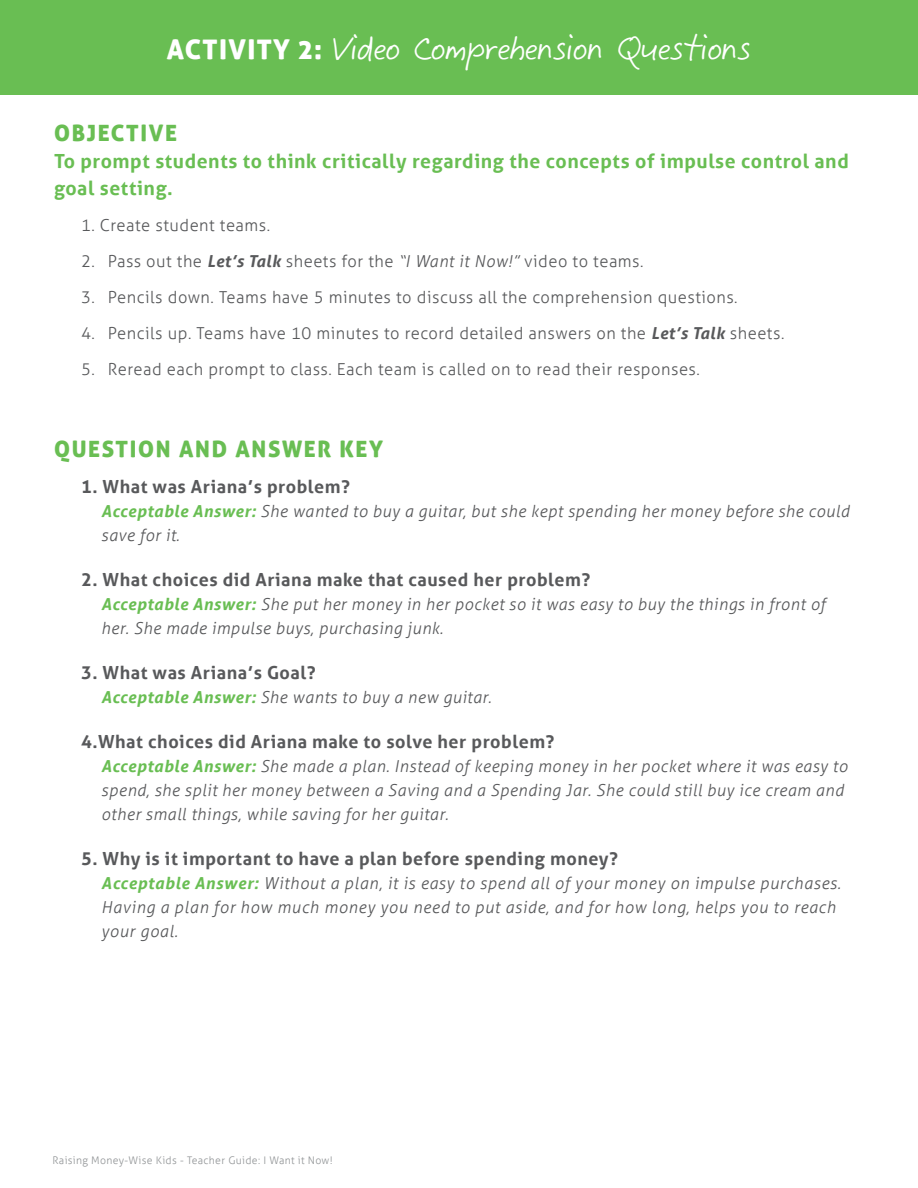
<style>
.page{position:relative;width:918px;height:1188px;background:#fff}
.page>*{position:absolute;margin:0;border:0;box-sizing:border-box;transform-origin:0 0}
.t1{font:36px "Jeff Script";color:#fff}
.t2{font:22.5px "Aller Display";letter-spacing:.075em;color:#69be53}
.t3{font:700 19.5px/27px "Aller";letter-spacing:.03em;color:#69be53}
.t4{font:700 18px "Aller";letter-spacing:.03em;color:#58595b}
.t5{font:italic 300 16.5px/24px "Aller";letter-spacing:.03em;color:#58595b}
.t6{font:300 16.5px "Aller";letter-spacing:.03em;color:#58595b}
.t7{font:300 10.5px "Aller";letter-spacing:.03em;color:#929597}
.s1{font-family:"Aller Display";font-size:27px}
.s2{font-weight:700;font-style:italic}
.s3{font-style:italic}
.s4{font-weight:700;color:#69be53}
</style>
<div class="page">
<div style="left:0;top:0;width:918px;height:94px;background:#69be53"></div>
<h1 class="t1" style="left:167px;top:20px;width:586px"><span class="s1">ACTIVITY 2:</span> Video Comprehension Questions</h1>
<h2 class="t2" style="left:54px;top:119px;width:124px">OBJECTIVE</h2>
<p class="t3" style="left:54px;top:147px;width:796px">To prompt students to think critically regarding the concepts of impulse control and goal setting.</p>
<p class="t6" style="left:81px;top:215px;width:191px">1. Create student teams.</p>
<p class="t6" style="left:81px;top:251px;width:564px">2. Pass out the <span class="s2">Let’s Talk</span> sheets for the <span class="s3">“I Want it Now!”</span> video to teams.</p>
<p class="t6" style="left:81px;top:287px;width:658px">3. Pencils down. Teams have 5 minutes to discuss all the comprehension questions.</p>
<p class="t6" style="left:81px;top:323px;width:705px">4. Pencils up. Teams have 10 minutes to record detailed answers on the <span class="s2">Let’s Talk</span> sheets.</p>
<p class="t6" style="left:81px;top:359px;width:620px">5. Reread each prompt to class. Each team is called on to read their responses.</p>
<h2 class="t2" style="left:54px;top:435px;width:331px">QUESTION AND ANSWER KEY</h2>
<p class="t4" style="left:81px;top:476px;width:271px">1. What was Ariana’s problem?</p>
<p class="t5" style="left:101px;top:500px;width:750px"><span class="s4">Acceptable Answer:</span> She wanted to buy a guitar, but she kept spending her money before she could save for it.</p>
<p class="t4" style="left:81px;top:569px;width:511px">2. What choices did Ariana make that caused her problem?</p>
<p class="t5" style="left:101px;top:593px;width:726px"><span class="s4">Acceptable Answer:</span> She put her money in her pocket so it was easy to buy the things in front of her. She made impulse buys, purchasing junk.</p>
<p class="t4" style="left:81px;top:662px;width:236px">3. What was Ariana’s Goal?</p>
<p class="t5" style="left:101px;top:686px;width:392px"><span class="s4">Acceptable Answer:</span> She wants to buy a new guitar.</p>
<p class="t4" style="left:81px;top:731px;width:475px">4.What choices did Ariana make to solve her problem?</p>
<p class="t5" style="left:101px;top:755px;width:748px"><span class="s4">Acceptable Answer:</span> She made a plan. Instead of keeping money in her pocket where it was easy to spend, she split her money between a Saving and a Spending Jar. She could still buy ice cream and other small things, while saving for her guitar.</p>
<p class="t4" style="left:81px;top:848px;width:539px">5. Why is it important to have a plan before spending money?</p>
<p class="t5" style="left:101px;top:872px;width:741px"><span class="s4">Acceptable Answer:</span> Without a plan, it is easy to spend all of your money on impulse purchases.<br>Having a plan for how much money you need to put aside, and for how long, helps you to reach your goal.</p>
<p class="t7" style="left:52px;top:1154px;width:282px">Raising Money-Wise Kids - Teacher Guide: I Want it Now!</p>
</div>
